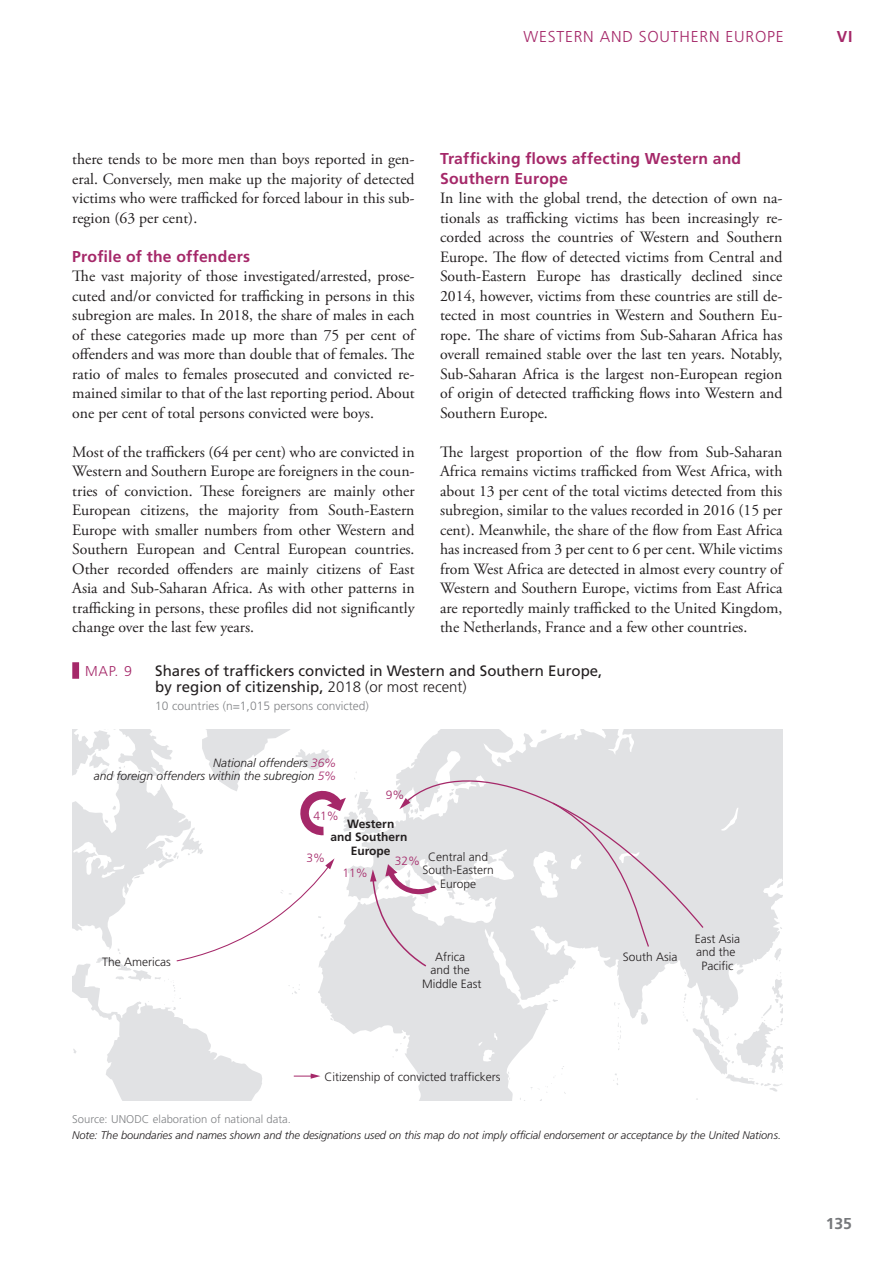
<style>
.page{position:relative;width:893px;height:1263px;background:#fff}
.page>*{position:absolute;margin:0;border:0;box-sizing:border-box;transform-origin:0 0}
.Body_Copy{font:15.75px/19.5px "Adobe Garamond Pro";color:#231f20;text-align:justify}
.Body_Copy___Headline{font:700 15.75px/19.5px "Frutiger";letter-spacing:.015em;color:#a52869}
.Running_Header{font:300 15.75px "Frutiger";letter-spacing:.05em;color:#a52869}
.t1{font:700 15.75px "Frutiger";color:#76787b}
.Running_Header-2{font:700 15.75px "Frutiger";color:#a52869}
.Figure_Map___Title{font:15px/16.5px "Frutiger";color:#231f20}
.t2{font:300 14.25px "Frutiger";color:#a52869}
.t3{font:300 12px/13.5px "Frutiger";color:#231f20;text-align:center}
.t4{font:italic 300 12px/13.5px "Frutiger";color:#231f20;text-align:right}
.Figure_Map___Title-2{font:300 12px "Frutiger";color:#808285}
.t5{font:700 12px/13.5px "Frutiger";color:#231f20;text-align:center}
.t6{font:300 12px "Frutiger";color:#a52869}
.Figure_Map___Source{font:300 11.25px "Frutiger";color:#808285}
.Figure_Map___Source-2{font:italic 300 11.1px "Frutiger";letter-spacing:-.01em;color:#231f20}
.s1{font-weight:300}
.s2{color:#a52869}
</style>
<div class="page">
<div style="left:72px;top:662px;width:7px;height:17px;background:#a52869"></div>
<svg style="left:72px;top:730px;width:710px;height:370px"></svg>
<svg style="left:405px;top:754px;width:300px;height:175px;background:#e4e4e6"></svg>
<svg style="left:399px;top:798px;width:11px;height:11px"></svg>
<svg style="left:175px;top:858px;width:160px;height:104px"></svg>
<svg style="left:291px;top:781px;width:58px;height:58px"></svg>
<svg style="left:370px;top:864px;width:72px;height:104px"></svg>
<svg style="left:551px;top:801px;width:99px;height:147px;background:#e0dee1"></svg>
<svg style="left:294px;top:1073px;width:26px;height:6px"></svg>
<p class="Running_Header" style="left:523px;top:28px;width:262px">WESTERN AND SOUTHERN EUROPE</p>
<p class="Running_Header-2" style="left:837px;top:27px;width:17px">VI</p>
<p class="Body_Copy___Headline" style="left:440px;top:149px;width:303px">Trafficking flows affecting Western and<br>Southern Europe</p>
<p class="Body_Copy" style="left:440px;top:189px;width:344px">In line with the global trend, the detection of own na&shy;tionals as trafficking victims has been increasingly re&shy;corded across the countries of Western and Southern Europe. The flow of detected victims from Central and South-Eastern Europe has drastically declined since 2014, however, victims from these countries are still de&shy;tected in most countries in Western and Southern Eu&shy;rope. The share of victims from Sub-Saharan Africa has overall remained stable over the last ten years. Notably, Sub-Saharan Africa is the largest non-European region of origin of detected trafficking flows into Western and Southern Europe.</p>
<p class="Body_Copy" style="left:440px;top:442px;width:344px">The largest proportion of the flow from Sub-Saharan Africa remains victims trafficked from West Africa, with about 13 per cent of the total victims detected from this subregion, similar to the values recorded in 2016 (15 per cent). Meanwhile, the share of the flow from East Africa has increased from 3 per cent to 6 per cent. While victims from West Africa are detected in almost every country of Western and Southern Europe, victims from East Africa are reportedly mainly trafficked to the United Kingdom, the Netherlands, France and a few other countries.</p>
<p class="Body_Copy" style="left:72px;top:150px;width:344px">there tends to be more men than boys reported in gen&shy;eral. Conversely, men make up the majority of detected victims who were trafficked for forced labour in this sub&shy;region (63 per cent).</p>
<p class="Body_Copy___Headline" style="left:72px;top:246px;width:179px">Profile of the offenders</p>
<p class="Body_Copy" style="left:72px;top:267px;width:344px">The vast majority of those investigated/arrested, prose&shy;cuted and/or convicted for trafficking in persons in this subregion are males. In 2018, the share of males in each of these categories made up more than 75 per cent of offenders and was more than double that of females. The ratio of males to females prosecuted and convicted re&shy;mained similar to that of the last reporting period. About one per cent of total persons convicted were boys.</p>
<p class="Body_Copy" style="left:72px;top:442px;width:344px">Most of the traffickers (64 per cent) who are convicted in Western and Southern Europe are foreigners in the coun&shy;tries of conviction. These foreigners are mainly other European citizens, the majority from South-Eastern Europe with smaller numbers from other Western and Southern European and Central European countries.<br>Other recorded offenders are mainly citizens of East Asia and Sub-Saharan Africa. As with other patterns in trafficking in persons, these profiles did not significantly change over the last few years.</p>
<p class="t2" style="left:85px;top:663px;width:49px">MAP. 9</p>
<p class="Figure_Map___Title" style="left:155px;top:662px;width:449px">Shares of traffickers convicted in Western and Southern Europe, by region of citizenship, <span class="s1">2018 (or most recent)</span></p>
<p class="Figure_Map___Title-2" style="left:155px;top:699px;width:215px">10 countries (n=1,015 persons convicted)</p>
<p class="t4" style="left:94px;top:756px;width:244px">National offenders <span class="s2">36%<br></span>and foreign offenders within the subregion <span class="s2">5%</span></p>
<p class="t5" style="left:331px;top:817px;width:78px">Western<br>and Southern<br>Europe</p>
<p class="t6" style="left:386px;top:788px;width:20px">9%</p>
<p class="t6" style="left:314px;top:809px;width:27px">41%</p>
<p class="t3" style="left:422px;top:850px;width:73px">Central and<br>South-Eastern<br>Europe</p>
<p class="t6" style="left:307px;top:851px;width:20px">3%</p>
<p class="t6" style="left:395px;top:854px;width:27px">32%</p>
<p class="t6" style="left:343px;top:866px;width:27px">11%</p>
<p class="t3" style="left:102px;top:955px;width:70px">The Americas</p>
<p class="t3" style="left:422px;top:950px;width:61px">Africa<br>and the<br>Middle East</p>
<p class="t3" style="left:325px;top:1070px;width:177px">Citizenship of convicted traffickers</p>
<p class="t3" style="left:623px;top:950px;width:56px">South Asia</p>
<p class="t3" style="left:695px;top:932px;width:47px">East Asia and the<br>Pacific</p>
<p class="Figure_Map___Source" style="left:72px;top:1112px;width:220px">Source: UNODC elaboration of national data.</p>
<p class="Figure_Map___Source-2" style="left:72px;top:1129px;width:710px">Note: The boundaries and names shown and the designations used on this map do not imply official endorsement or acceptance by the United Nations.</p>
<p class="t1" style="left:826px;top:1214px;width:28px">135</p>
</div>
